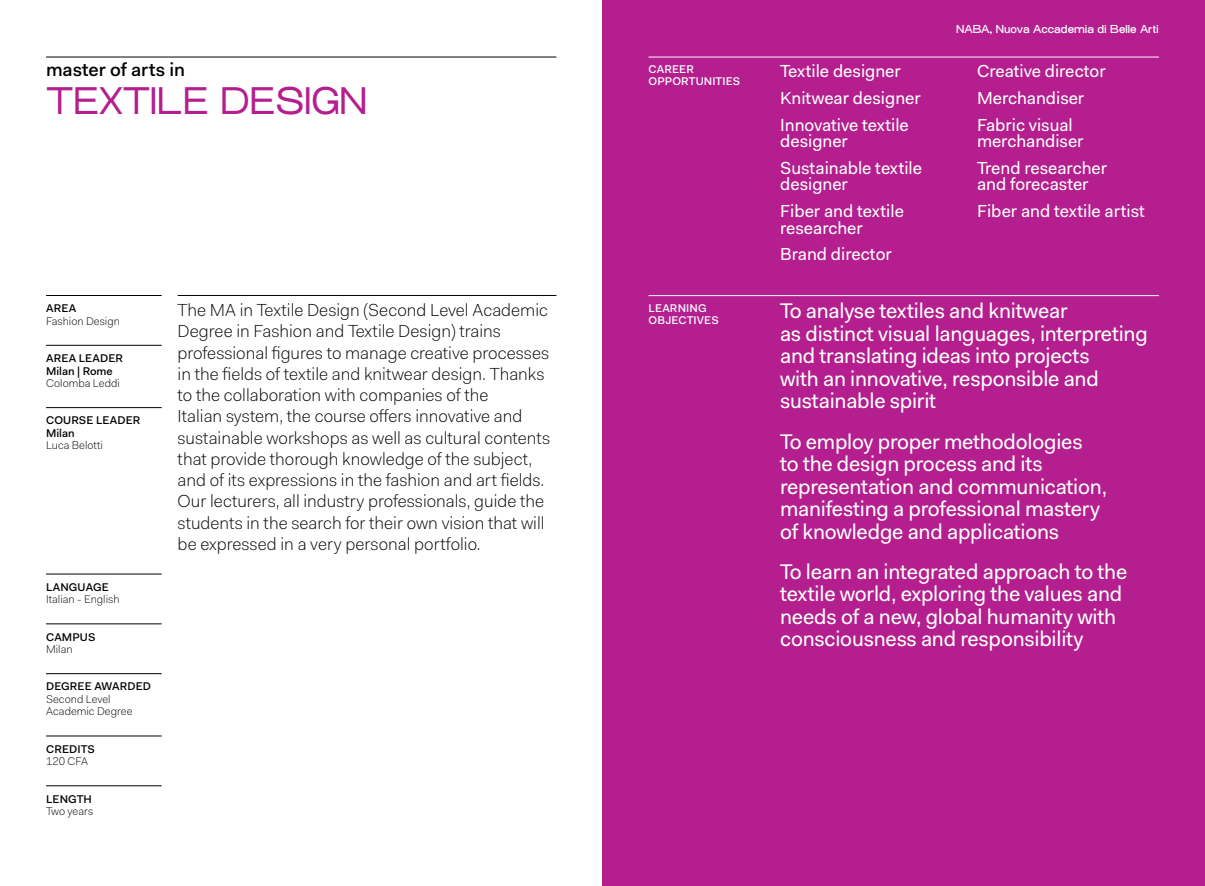
<style>
.page{position:relative;width:1205px;height:886px;background:#fff}
.page>*{position:absolute;margin:0;border:0;box-sizing:border-box;transform-origin:0 0}
.t1{font:37.5px "Osmose";color:#b41e8e}
.t2{font:21.25px/22.5px "Fakt";letter-spacing:-.01em;color:#fff}
.t3{font:500 18.75px "Fakt";color:#000}
.t4{font:300 17.5px/21.2px "Fakt";color:#000}
.t5{font:17.5px/26.9px "Fakt";color:#fff}
.t6{font:300 11.25px/12.5px "Fakt";color:#000}
.t7{font:500 11.25px/12.5px "Fakt";letter-spacing:.01em;color:#000}
.t8{font:500 11.25px/12.5px "Fakt";letter-spacing:.01em;color:#fff}
.t9{font:500 11.25px "Osmose";color:#fff}
</style>
<div class="page">
<div style="left:602px;top:0;width:603px;height:886px;background:#b41e8e"></div>
<hr style="left:648px;top:57px;width:511px;height:1px;background:#fff">
<hr style="left:648px;top:295px;width:511px;height:1px;background:#fff">
<hr style="left:46px;top:574px;width:116px;height:1px;background:#000">
<hr style="left:46px;top:624px;width:116px;height:1px;background:#000">
<hr style="left:46px;top:673px;width:116px;height:1px;background:#000">
<hr style="left:46px;top:736px;width:116px;height:1px;background:#000">
<hr style="left:46px;top:785px;width:116px;height:1px;background:#000">
<hr style="left:178px;top:295px;width:378px;height:1px;background:#000">
<hr style="left:46px;top:57px;width:510px;height:1px;background:#000">
<hr style="left:46px;top:295px;width:116px;height:1px;background:#000">
<hr style="left:46px;top:345px;width:116px;height:1px;background:#000">
<hr style="left:46px;top:407px;width:116px;height:1px;background:#000">
<p class="t3" style="left:46px;top:57px;width:140px">master of arts in</p>
<h1 class="t1" style="left:46px;top:79px;width:323px">TEXTILE DESIGN</h1>
<p class="t7" style="left:46px;top:302px;width:32px">AREA</p>
<p class="t6" style="left:46px;top:315px;width:75px">Fashion Design</p>
<p class="t7" style="left:46px;top:352px;width:79px">AREA LEADER<br>Milan | Rome</p>
<p class="t6" style="left:46px;top:377px;width:75px">Colomba Leddi</p>
<p class="t7" style="left:46px;top:414px;width:96px">COURSE LEADER<br>Milan</p>
<p class="t6" style="left:46px;top:439px;width:58px">Luca Belotti</p>
<p class="t7" style="left:46px;top:581px;width:64px">LANGUAGE</p>
<p class="t6" style="left:46px;top:593px;width:75px">Italian - English</p>
<p class="t7" style="left:46px;top:630px;width:51px">CAMPUS</p>
<p class="t6" style="left:46px;top:643px;width:28px">Milan</p>
<p class="t7" style="left:46px;top:680px;width:106px">DEGREE AWARDED</p>
<p class="t6" style="left:46px;top:693px;width:88px">Second Level<br>Academic Degree</p>
<p class="t7" style="left:46px;top:742px;width:50px">CREDITS</p>
<p class="t6" style="left:46px;top:755px;width:44px">120 CFA</p>
<p class="t7" style="left:46px;top:792px;width:47px">LENGTH</p>
<p class="t6" style="left:46px;top:805px;width:49px">Two years</p>
<p class="t4" style="left:178px;top:299px;width:374px">The MA in Textile Design (Second Level Academic Degree in Fashion and Textile Design) trains professional figures to manage creative processes in the fields of textile and knitwear design. Thanks to the collaboration with companies of the<br>Italian system, the course offers innovative and sustainable workshops as well as cultural contents that provide thorough knowledge of the subject, and of its expressions in the fashion and art fields.<br>Our lecturers, all industry professionals, guide the students in the search for their own vision that will be expressed in a very personal portfolio.</p>
<p class="t8" style="left:648px;top:63px;width:93px">CAREER<br>OPPORTUNITIES</p>
<p class="t5" style="left:780px;top:58px;width:142px">Textile designer<br>Knitwear designer<br>Innovative textile</p>
<p class="t5" style="left:780px;top:128px;width:143px">designer<br>Sustainable textile</p>
<p class="t5" style="left:780px;top:171px;width:125px">designer<br>Fiber and textile</p>
<p class="t5" style="left:780px;top:214px;width:113px">researcher<br>Brand director</p>
<p class="t9" style="left:956px;top:23px;width:204px">NABA, Nuova Accademia di Belle Arti</p>
<p class="t5" style="left:977px;top:58px;width:130px">Creative director<br>Merchandiser<br>Fabric visual</p>
<p class="t5" style="left:977px;top:128px;width:131px">merchandiser<br>Trend researcher</p>
<p class="t5" style="left:977px;top:171px;width:169px">and forecaster<br>Fiber and textile artist</p>
<p class="t8" style="left:648px;top:301px;width:72px">LEARNING<br>OBJECTIVES</p>
<p class="t2" style="left:780px;top:300px;width:369px">To analyse textiles and knitwear<br>as distinct visual languages, interpreting and translating ideas into projects<br>with an innovative, responsible and sustainable spirit</p>
<p class="t2" style="left:780px;top:430px;width:328px">To employ proper methodologies<br>to the design process and its representation and communication, manifesting a professional mastery of knowledge and applications</p>
<p class="t2" style="left:780px;top:560px;width:349px">To learn an integrated approach to the textile world, exploring the values and needs of a new, global humanity with consciousness and responsibility</p>
</div>
